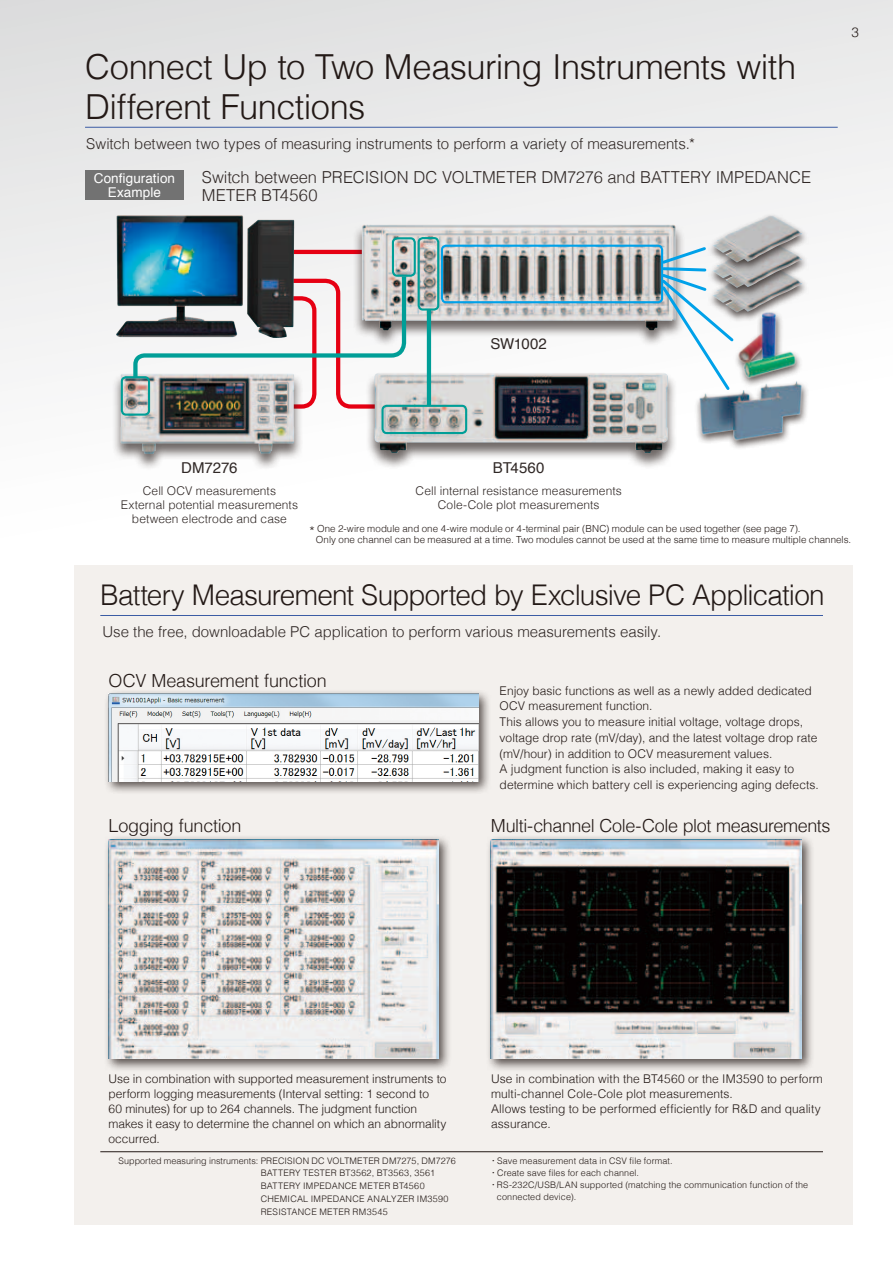
<style>
.page{position:relative;width:893px;height:1263px;background:#fff}
.page>*{position:absolute;margin:0;border:0;box-sizing:border-box;transform-origin:0 0}
.t1{font:300 34.5px/40.5px "Helvetica";letter-spacing:-.015em;color:#231916}
.t2{font:300 28.5px "Helvetica";letter-spacing:-.03em;color:#231916}
.t3{font:300 18px "Helvetica";letter-spacing:-.015em;color:#231916}
.t4{font:300 16.5px/18px "Helvetica";color:#302826}
.t5{font:300 15px "Helvetica";letter-spacing:-.005em;color:#302826}
.t6{font:15px "Helvetica";letter-spacing:-.005em;color:#302826}
.t7{font:13.5px/13.5px "Helvetica";letter-spacing:.01em;color:#fff;text-align:center}
.t8{font:300 13.5px "Helvetica";color:#231916}
.t9{font:300 12px/15px "Helvetica";color:#231916}
.t10{font:300 12px/14.2px "Helvetica";letter-spacing:.005em;color:#302826;text-align:center}
.t11{font:300 9.75px/11.9px "Helvetica";color:#231916}
.t12{font:300 9px/12.8px "Helvetica";letter-spacing:.015em;color:#231916}
.s1{color:#231916}
.s2{font-size:13.5px}
</style>
<div class="page">
<div style="left:0;top:0;width:893px;height:1263px;background:linear-gradient(to bottom,#e9eaea,#fff)"></div>
<svg style="left:280px;top:250px;width:73px;height:4px"></svg>
<div style="left:353px;top:224px;width:332px;height:124px;background:#231916;opacity:.65"></div>
<img style="left:362px;top:224px;width:314px;height:106px">
<div style="left:75px;top:565px;width:778px;height:659px;background:#f3f0ed"></div>
<div style="left:365px;top:372px;width:312px;height:98px;background:#231916;opacity:.65"></div>
<img style="left:374px;top:373px;width:294px;height:80px">
<div style="left:112px;top:373px;width:191px;height:98px;background:#231916;opacity:.65"></div>
<img style="left:121px;top:374px;width:173px;height:80px">
<img style="left:116px;top:215px;width:120px;height:122px">
<div style="left:85px;top:170px;width:99px;height:30px;background:#727272"></div>
<img style="left:131px;top:272px;width:277px;height:139px">
<hr style="left:427px;top:309px;width:4px;height:97px;background:#009e97">
<div style="left:694px;top:379px;width:115px;height:71px;background:#231916;opacity:.75"></div>
<img style="left:694px;top:376px;width:114px;height:70px">
<div style="left:733px;top:310px;width:70px;height:77px;background:#231916;opacity:.75"></div>
<img style="left:736px;top:323px;width:63px;height:60px">
<div style="left:707px;top:263px;width:102px;height:60px;background:#231916;opacity:.75"></div>
<div style="left:707px;top:238px;width:102px;height:61px;background:#231916;opacity:.75"></div>
<div style="left:707px;top:213px;width:102px;height:60px;background:#231916;opacity:.75"></div>
<img style="left:750px;top:216px;width:19px;height:8px">
<div style="left:441px;top:245px;width:222px;height:58px;border:2px solid #00a1e9;border-radius:4px"></div>
<div style="left:418px;top:237px;width:21px;height:74px;border:2px solid #009e97;border-radius:4px"></div>
<div style="left:381px;top:405px;width:86px;height:29px;border:2px solid #009e97;border-radius:4px"></div>
<div style="left:392px;top:237px;width:24px;height:40px;border:2px solid #009e97;border-radius:4px"></div>
<div style="left:121px;top:376px;width:29px;height:40px;border:2px solid #009e97;border-radius:4px"></div>
<svg style="left:659px;top:245px;width:77px;height:148px"></svg>
<hr style="left:85px;top:127px;width:753px;height:1px;background:#3b5ca4">
<hr style="left:100px;top:615px;width:723px;height:1px;background:#3b5ca4">
<hr style="left:100px;top:1151px;width:723px;height:1px;background:#231916">
<div style="left:104px;top:834px;width:348px;height:238px;background:#231916;opacity:.75"></div>
<img style="left:109px;top:839px;width:330px;height:220px">
<div style="left:486px;top:834px;width:328px;height:238px;background:#231916;opacity:.75"></div>
<img style="left:491px;top:839px;width:310px;height:220px">
<div style="left:104px;top:689px;width:388px;height:106px;background:#231916;opacity:.75"></div>
<img style="left:109px;top:694px;width:370px;height:88px">
<h1 class="t1" style="left:85px;top:44px;width:713px">Connect Up to Two Measuring Instruments with<br>Different Functions</h1>
<p class="t5" style="left:86px;top:131px;width:610px">Switch between two types of measuring instruments to perform a variety of measurements.<span class="s1">*</span></p>
<p class="t7" style="left:94px;top:172px;width:83px">Configuration<br>Example</p>
<h3 class="t4" style="left:202px;top:167px;width:611px">Switch between PRECISION DC VOLTMETER DM7276 and BATTERY IMPEDANCE<br>METER BT4560</h3>
<p class="t8" style="left:851px;top:21px;width:9px">3</p>
<p class="t6" style="left:490px;top:332px;width:58px">SW1002</p>
<p class="t6" style="left:181px;top:456px;width:58px">DM7276</p>
<p class="t10" style="left:121px;top:482px;width:179px">Cell OCV measurements<br>External potential measurements between electrode and case</p>
<p class="t6" style="left:493px;top:456px;width:53px">BT4560</p>
<p class="t10" style="left:416px;top:482px;width:208px">Cell internal resistance measurements<br>Cole-Cole plot measurements</p>
<p class="t11" style="left:316px;top:521px;width:537px;text-indent:-7px"><span class="s2">*</span> One 2-wire module and one 4-wire module or 4-terminal pair (BNC) module can be used together (see page 7).<br>Only one channel can be measured at a time. Two modules cannot be used at the same time to measure multiple channels.</p>
<h2 class="t2" style="left:100px;top:571px;width:726px">Battery Measurement Supported by Exclusive PC Application</h2>
<p class="t5" style="left:102px;top:619px;width:560px">Use the free, downloadable PC application to perform various measurements easily.</p>
<h3 class="t3" style="left:109px;top:665px;width:220px">OCV Measurement function</h3>
<h3 class="t3" style="left:109px;top:810px;width:134px">Logging function</h3>
<p class="t9" style="left:500px;top:682px;width:321px;line-height:15.8px">Enjoy basic functions as well as a newly added dedicated OCV measurement function.<br>This allows you to measure initial voltage, voltage drops, voltage drop rate (mV/day), and the latest voltage drop rate (mV/hour) in addition to OCV measurement values.<br>A judgment function is also included, making it easy to determine which battery cell is experiencing aging defects.</p>
<h3 class="t3" style="left:491px;top:810px;width:341px">Multi-channel Cole-Cole plot measurements</h3>
<p class="t9" style="left:491px;top:1070px;width:333px">Use in combination with the BT4560 or the IM3590 to perform multi-channel Cole-Cole plot measurements.<br>Allows testing to be performed efficiently for R&amp;D and quality assurance.</p>
<p class="t9" style="left:109px;top:1070px;width:339px">Use in combination with supported measurement instruments to perform logging measurements (Interval setting: 1 second to<br>60 minutes) for up to 264 channels. The judgment function makes it easy to determine the channel on which an abnormality occurred.</p>
<p class="t12" style="left:261px;top:1153px;width:197px;text-indent:-142px">Supported measuring instruments: PRECISION DC VOLTMETER DM7275, DM7276<br>BATTERY TESTER BT3562, BT3563, 3561<br>BATTERY IMPEDANCE METER BT4560<br>CHEMICAL IMPEDANCE ANALYZER IM3590<br>RESISTANCE METER RM3545</p>
<p class="t12" style="left:493px;top:1153px;width:182px"><sup>•</sup> Save measurement data in CSV file format.</p>
<p class="t12" style="left:493px;top:1165px;width:148px"><sup>•</sup> Create save files for each channel.</p>
<p class="t12" style="left:497px;top:1178px;width:313px;line-height:12px;text-indent:-4px"><sup>•</sup> RS-232C/USB/LAN supported (matching the communication function of the connected device).</p>
</div>
